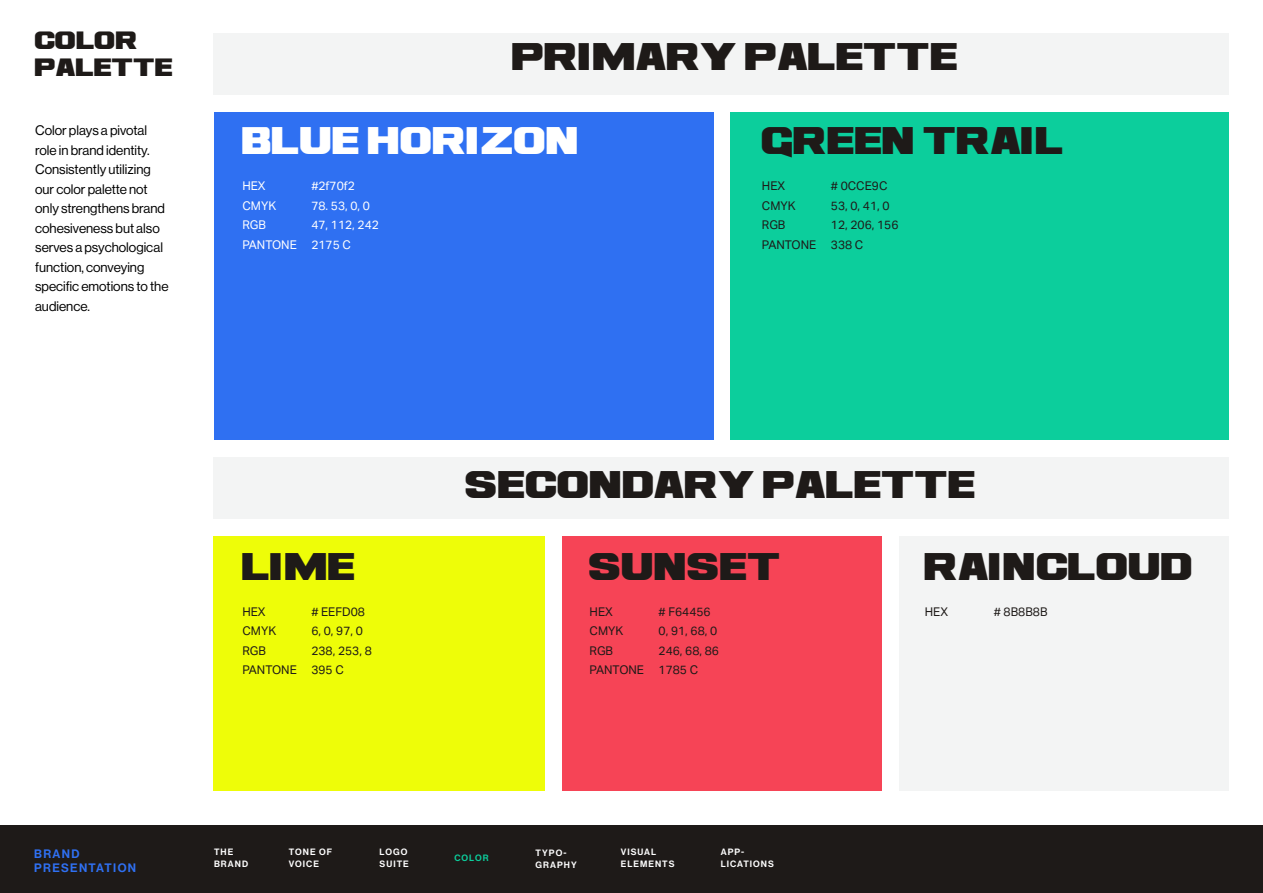
<style>
.page{position:relative;width:1263px;height:893px;background:#fff}
.page>*{position:absolute;margin:0;border:0;box-sizing:border-box;transform-origin:0 0}
.Heading_Type{font:30px "Ash";letter-spacing:-.02em;color:#1e1a18}
.Heading_Type-2{font:30px "Ash";letter-spacing:-.02em;color:#fff}
.Heading_Type-3{font:19.5px "Ash";letter-spacing:-.02em;color:#1e1a18}
.Body_Type{font:13.5px/19.5px "N Haas Grotesk DS Pro 55 Rg";color:#000}
.t1{font:12px/19.5px "Aktiv Grotesk";color:#1e1a18}
.t2{font:12px "Aktiv Grotesk";color:#fff}
.t3{font:12px "N Haas Grotesk DS Pro 65 Md";letter-spacing:.115em;color:#2f70f2}
.t4{font:9px/12px "N Haas Grotesk DS Pro 65 Md";letter-spacing:.115em;color:#fff}
.t5{font:9px "N Haas Grotesk DS Pro 65 Md";letter-spacing:.115em;color:#0cce9c}
</style>
<div class="page">
<div style="left:214px;top:112px;width:499px;height:328px;background:#2f70f2"></div>
<div style="left:214px;top:536px;width:331px;height:255px;background:#eefd08"></div>
<div style="left:562px;top:536px;width:320px;height:255px;background:#f64456"></div>
<div style="left:899px;top:536px;width:330px;height:255px;background:#f3f4f4"></div>
<div style="left:731px;top:112px;width:498px;height:328px;background:#0cce9c"></div>
<div style="left:214px;top:34px;width:1015px;height:61px;background:#f3f4f4"></div>
<div style="left:214px;top:458px;width:1015px;height:61px;background:#f3f4f4"></div>
<div style="left:0;top:825px;width:1263px;height:68px;background:#1e1a18"></div>
<p class="Heading_Type-3" style="left:35px;top:29px;width:105px">COLOR</p>
<p class="Heading_Type-3" style="left:35px;top:56px;width:140px">PALETTE</p>
<p class="Heading_Type" style="left:512px;top:40px;width:448px">PRIMARY PALETTE</p>
<p class="Body_Type" style="left:35px;top:121px;width:135px">Color plays a pivotal role in brand identity.<br>Consistently utilizing our color palette not only strengthens brand cohesiveness but also serves a psychological function, conveying specific emotions to the audience.</p>
<p class="Heading_Type-2" style="left:242px;top:124px;width:340px">BLUE HORIZON</p>
<p class="t2" style="left:242px;top:179px;width:25px">HEX</p>
<p class="t2" style="left:311px;top:179px;width:45px">#2f70f2</p>
<p class="t2" style="left:242px;top:198px;width:35px">CMYK</p>
<p class="t2" style="left:311px;top:198px;width:60px">78. 53, 0, 0</p>
<p class="t2" style="left:242px;top:218px;width:25px">RGB</p>
<p class="t2" style="left:311px;top:218px;width:69px">47, 112, 242</p>
<p class="t2" style="left:242px;top:237px;width:110px">PANTONE 2175 C</p>
<p class="Heading_Type" style="left:762px;top:124px;width:305px">GREEN TRAIL</p>
<p class="t1" style="left:762px;top:176px;width:25px">HEX</p>
<p class="t1" style="left:831px;top:176px;width:58px"># 0CCE9C</p>
<p class="t1" style="left:762px;top:196px;width:35px">CMYK</p>
<p class="t1" style="left:831px;top:196px;width:60px">53, 0, 41, 0</p>
<p class="t1" style="left:762px;top:215px;width:25px">RGB</p>
<p class="t1" style="left:762px;top:215px;width:138px;text-indent:69px">12, 206, 156<br>PANTONE 338 C</p>
<p class="Heading_Type" style="left:466px;top:468px;width:513px">SECONDARY PALETTE</p>
<p class="Heading_Type" style="left:242px;top:550px;width:116px">LIME</p>
<p class="Heading_Type" style="left:590px;top:550px;width:194px">SUNSET</p>
<p class="Heading_Type" style="left:925px;top:550px;width:270px">RAINCLOUD</p>
<p class="t3" style="left:34px;top:846px;width:47px">BRAND</p>
<p class="t3" style="left:34px;top:861px;width:104px">PRESENTATION</p>
<p class="t1" style="left:242px;top:602px;width:25px">HEX</p>
<p class="t1" style="left:311px;top:602px;width:55px"># EEFD08</p>
<p class="t1" style="left:242px;top:621px;width:35px">CMYK</p>
<p class="t1" style="left:311px;top:621px;width:53px">6, 0, 97, 0</p>
<p class="t1" style="left:242px;top:641px;width:25px">RGB</p>
<p class="t1" style="left:311px;top:641px;width:62px">238, 253, 8</p>
<p class="t1" style="left:242px;top:660px;width:103px">PANTONE 395 C</p>
<p class="t1" style="left:590px;top:602px;width:25px">HEX</p>
<p class="t1" style="left:659px;top:602px;width:54px"># F64456</p>
<p class="t1" style="left:590px;top:621px;width:35px">CMYK</p>
<p class="t1" style="left:659px;top:621px;width:60px">0, 91, 68, 0</p>
<p class="t1" style="left:590px;top:641px;width:25px">RGB</p>
<p class="t1" style="left:659px;top:641px;width:62px">246, 68, 86</p>
<p class="t1" style="left:590px;top:660px;width:110px">PANTONE 1785 C</p>
<p class="t4" style="left:289px;top:846px;width:45px">TONE OF<br>VOICE</p>
<p class="t4" style="left:535px;top:846px;width:43px">TYPO-<br>GRAPHY</p>
<p class="t4" style="left:721px;top:846px;width:55px">APP-<br>LICATIONS</p>
<p class="t4" style="left:380px;top:846px;width:31px">LOGO<br>SUITE</p>
<p class="t4" style="left:214px;top:846px;width:36px">THE<br>BRAND</p>
<p class="t5" style="left:454px;top:853px;width:36px">COLOR</p>
<p class="t4" style="left:621px;top:846px;width:55px">VISUAL<br>ELEMENTS</p>
<p class="t1" style="left:925px;top:602px;width:25px">HEX</p>
<p class="t1" style="left:994px;top:602px;width:55px"># 8B8B8B</p>
</div>
